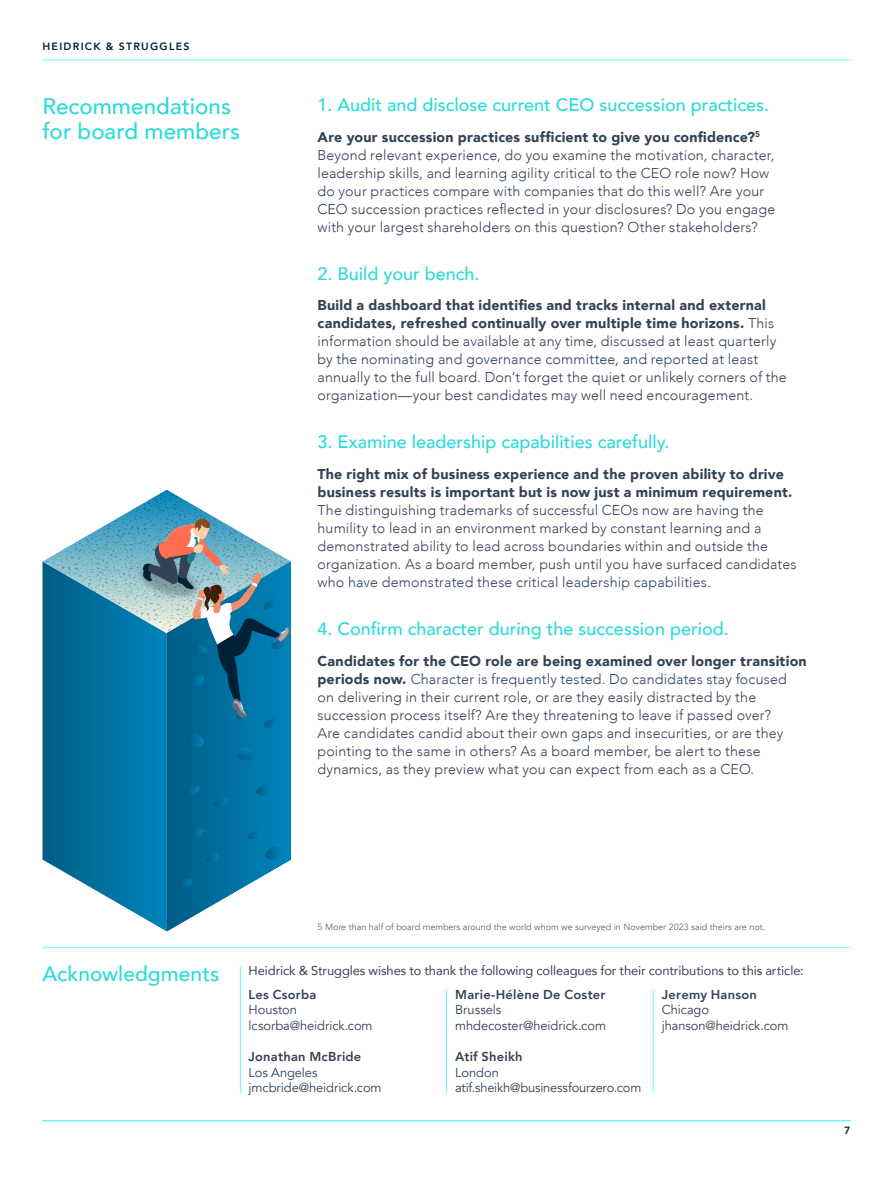
<style>
.page{position:relative;width:893px;height:1188px;background:#fff}
.page>*{position:absolute;margin:0;border:0;box-sizing:border-box;transform-origin:0 0}
.t1{font:500 22.5px/25.5px "Avenir";color:#2cdada}
.t2{font:500 21px "Avenir";color:#2cdada}
.t3{font:500 18px "Avenir";color:#2cdada}
.t4{font:300 14.25px/18px "Avenir";letter-spacing:.01em;color:#334255}
.t5{font:900 14.25px/18px "Avenir";letter-spacing:.015em;color:#334255}
.t6{font:12.9px/15.6px "Avenir";letter-spacing:-.005em;color:#334255}
.t7{font:12.9px "Avenir";letter-spacing:-.005em;color:#334255}
.t8{font:800 12.9px "Avenir";letter-spacing:.015em;color:#334255}
.t9{font:800 10.5px "Avenir";letter-spacing:.12em;color:#002136}
.t10{font:9px "Avenir";color:#5c6877}
.s1{font-weight:900}
</style>
<div class="page">
<hr style="left:43px;top:59px;width:807px;height:1px;background:#66fcfc">
<hr style="left:43px;top:1120px;width:807px;height:1px;background:#66fcfc">
<svg style="left:42px;top:761px;width:125px;height:170px"></svg>
<svg style="left:168px;top:761px;width:123px;height:170px"></svg>
<hr style="left:167px;top:633px;width:1px;height:298px;background:#005d85">
<svg style="left:247px;top:829px;width:15px;height:10px"></svg>
<svg style="left:177px;top:879px;width:15px;height:10px"></svg>
<svg style="left:205px;top:853px;width:14px;height:10px"></svg>
<svg style="left:213px;top:798px;width:15px;height:10px"></svg>
<svg style="left:188px;top:829px;width:16px;height:9px"></svg>
<svg style="left:264px;top:846px;width:19px;height:15px"></svg>
<svg style="left:184px;top:786px;width:16px;height:10px"></svg>
<svg style="left:255px;top:784px;width:17px;height:11px"></svg>
<svg style="left:42px;top:490px;width:249px;height:271px;background:#4892b0"></svg>
<hr style="left:42px;top:947px;width:808px;height:1px;background:#66fcfc">
<hr style="left:240px;top:966px;width:1px;height:127px;background:#66fcfc">
<hr style="left:446px;top:989px;width:1px;height:104px;background:#66fcfc">
<hr style="left:653px;top:989px;width:1px;height:104px;background:#66fcfc">
<p class="t9" style="left:43px;top:38px;width:148px">HEIDRICK &amp; STRUGGLES</p>
<h1 class="t1" style="left:43px;top:92px;width:199px">Recommendations for board members</h1>
<p class="t3" style="left:317px;top:89px;width:453px">1. Audit and disclose current CEO succession practices.</p>
<p class="t4" style="left:317px;top:128px;width:459px"><span class="s1">Are your succession practices sufficient to give you confidence?</span><sup>5<br></sup>Beyond relevant experience, do you examine the motivation, character, leadership skills, and learning agility critical to the CEO role now? How do your practices compare with companies that do this well? Are your CEO succession practices reflected in your disclosures? Do you engage with your largest shareholders on this question? Other stakeholders?</p>
<p class="t3" style="left:317px;top:258px;width:164px">2. Build your bench.</p>
<p class="t4" style="left:317px;top:296px;width:471px"><span class="s1">Build a dashboard that identifies and tracks internal and external candidates, refreshed continually over multiple time horizons.</span> This information should be available at any time, discussed at least quarterly by the nominating and governance committee, and reported at least annually to the full board. Don’t forget the quiet or unlikely corners of the organization—your best candidates may well need encouragement.</p>
<p class="t3" style="left:317px;top:426px;width:354px">3. Examine leadership capabilities carefully.</p>
<p class="t5" style="left:317px;top:465px;width:476px">The right mix of business experience and the proven ability to drive business results is important but is now just a minimum requirement.</p>
<p class="t4" style="left:317px;top:501px;width:481px">The distinguishing trademarks of successful CEOs now are having the humility to lead in an environment marked by constant learning and a demonstrated ability to lead across boundaries within and outside the organization. As a board member, push until you have surfaced candidates who have demonstrated these critical leadership capabilities.</p>
<p class="t3" style="left:317px;top:613px;width:413px">4. Confirm character during the succession period.</p>
<p class="t4" style="left:317px;top:652px;width:491px"><span class="s1">Candidates for the CEO role are being examined over longer transition periods now.</span> Character is frequently tested. Do candidates stay focused on delivering in their current role, or are they easily distracted by the succession process itself? Are they threatening to leave if passed over?<br>Are candidates candid about their own gaps and insecurities, or are they pointing to the same in others? As a board member, be alert to these dynamics, as they preview what you can expect from each as a CEO.</p>
<p class="t10" style="left:317px;top:921px;width:449px">5 More than half of board members around the world whom we surveyed in November 2023 said theirs are not.</p>
<h2 class="t2" style="left:42px;top:956px;width:179px">Acknowledgments</h2>
<p class="t7" style="left:249px;top:960px;width:557px">Heidrick &amp; Struggles wishes to thank the following colleagues for their contributions to this article:</p>
<p class="t8" style="left:249px;top:984px;width:69px">Les Csorba</p>
<p class="t6" style="left:249px;top:1002px;width:126px">Houston lcsorba@heidrick.com</p>
<p class="t8" style="left:249px;top:1046px;width:114px">Jonathan McBride</p>
<p class="t6" style="left:249px;top:1065px;width:135px">Los Angeles jmcbride@heidrick.com</p>
<p class="t8" style="left:455px;top:984px;width:152px">Marie-Hélène De Coster</p>
<p class="t6" style="left:455px;top:1002px;width:152px">Brussels mhdecoster@heidrick.com</p>
<p class="t8" style="left:455px;top:1046px;width:69px">Atif Sheikh</p>
<p class="t6" style="left:455px;top:1065px;width:188px">London atif.sheikh@businessfourzero.com</p>
<p class="t8" style="left:662px;top:984px;width:97px">Jeremy Hanson</p>
<p class="t6" style="left:662px;top:1002px;width:128px">Chicago jhanson@heidrick.com</p>
<p class="t9" style="left:844px;top:1123px;width:8px">7</p>
</div>
